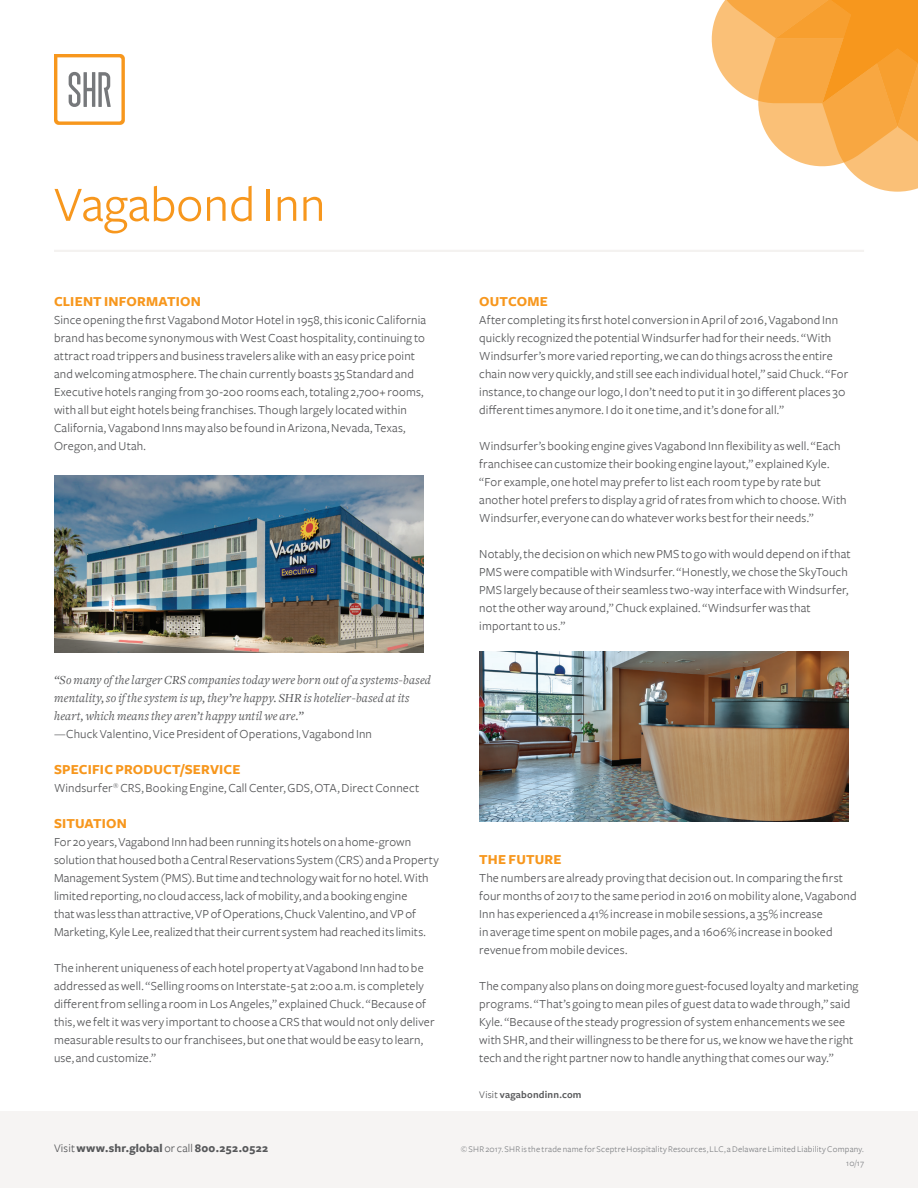
<style>
.page{position:relative;width:918px;height:1188px;background:#fff}
.page>*{position:absolute;margin:0;border:0;box-sizing:border-box;transform-origin:0 0}
.headline{font:51px "Freight Sans";color:#f7971d}
.copy{font:700 14.25px "Freight Sans";letter-spacing:.01em;color:#f7971d}
.copy-2{font:12.75px/18px "Freight Sans";letter-spacing:.01em;color:#57585a}
.quote{font:italic 12.75px/18px "Freight Text";letter-spacing:.01em;color:#57585a}
.t1{font:700 12px "Freight Sans";letter-spacing:.025em;color:#57585a}
.copy-3{font:600 10.5px "Freight Sans Pro";letter-spacing:.015em;color:#57585a}
.t2{font:9px/13.5px "Freight Sans";letter-spacing:.025em;color:#808285;text-align:right}
.s1{font-family:"Freight Sans";font-weight:400}
.s2{font-weight:400}
</style>
<div class="page">
<div style="left:0;top:1111px;width:918px;height:77px;background:#f6f4f3"></div>
<svg style="left:711px;top:0;width:207px;height:192px"></svg>
<svg style="left:54px;top:54px;width:71px;height:71px"></svg>
<hr style="left:54px;top:250px;width:810px;height:2px;background:#f4f2f0">
<img style="left:54px;top:476px;width:370px;height:177px">
<img style="left:479px;top:651px;width:370px;height:171px">
<p class="headline" style="left:54px;top:177px;width:273px">Vagabond Inn</p>
<p class="copy" style="left:54px;top:294px;width:148px">CLIENT INFORMATION</p>
<p class="copy-2" style="left:54px;top:311px;width:374px">Since opening the first Vagabond Motor Hotel in 1958, this iconic California brand has become synonymous with West Coast hospitality, continuing to attract road trippers and business travelers alike with an easy price point and welcoming atmosphere. The chain currently boasts 35 Standard and Executive hotels ranging from 30-200 rooms each, totaling 2,700+ rooms, with all but eight hotels being franchises. Though largely located within California, Vagabond Inns may also be found in Arizona, Nevada, Texas, Oregon, and Utah.</p>
<p class="quote" style="left:54px;top:671px;width:378px">“So many of the larger CRS companies today were born out of a systems-based mentality, so if the system is up, they’re happy. SHR is hotelier-based at its heart, which means they aren’t happy until we are.”</p>
<p class="copy-2" style="left:54px;top:725px;width:320px">—Chuck Valentino, Vice President of Operations, Vagabond Inn</p>
<p class="copy" style="left:54px;top:762px;width:188px">SPECIFIC PRODUCT/SERVICE</p>
<p class="copy-2" style="left:54px;top:779px;width:367px">Windsurfer<sup>®</sup> CRS, Booking Engine, Call Center, GDS, OTA, Direct Connect</p>
<p class="copy" style="left:54px;top:816px;width:74px">SITUATION</p>
<p class="copy-2" style="left:54px;top:833px;width:386px">For 20 years, Vagabond Inn had been running its hotels on a home-grown solution that housed both a Central Reservations System (CRS) and a Property Management System (PMS). But time and technology wait for no hotel. With limited reporting, no cloud access, lack of mobility, and a booking engine<br>that was less than attractive, VP of Operations, Chuck Valentino, and VP of Marketing, Kyle Lee, realized that their current system had reached its limits.</p>
<p class="copy-2" style="left:54px;top:959px;width:382px">The inherent uniqueness of each hotel property at Vagabond Inn had to be addressed as well. “Selling rooms on Interstate-5 at 2:00 a.m. is completely different from selling a room in Los Angeles,” explained Chuck. “Because of this, we felt it was very important to choose a CRS that would not only deliver measurable results to our franchisees, but one that would be easy to learn, use, and customize.”</p>
<p class="copy" style="left:479px;top:294px;width:70px">OUTCOME</p>
<p class="copy-2" style="left:479px;top:311px;width:371px">After completing its first hotel conversion in April of 2016, Vagabond Inn quickly recognized the potential Windsurfer had for their needs. “With Windsurfer’s more varied reporting, we can do things across the entire chain now very quickly, and still see each individual hotel,” said Chuck. “For instance, to change our logo, I don’t need to put it in 30 different places 30 different times anymore. I do it one time, and it’s done for all.”</p>
<p class="copy-2" style="left:479px;top:437px;width:369px">Windsurfer’s booking engine gives Vagabond Inn flexibility as well. “Each franchisee can customize their booking engine layout,” explained Kyle. “For example, one hotel may prefer to list each room type by rate but another hotel prefers to display a grid of rates from which to choose. With Windsurfer, everyone can do whatever works best for their needs.”</p>
<p class="copy-2" style="left:479px;top:545px;width:373px">Notably, the decision on which new PMS to go with would depend on if that PMS were compatible with Windsurfer. “Honestly, we chose the SkyTouch PMS largely because of their seamless two-way interface with Windsurfer, not the other way around,” Chuck explained. “Windsurfer was that important to us.”</p>
<p class="copy" style="left:479px;top:852px;width:84px">THE FUTURE</p>
<p class="copy-2" style="left:479px;top:869px;width:379px">The numbers are already proving that decision out. In comparing the first four months of 2017 to the same period in 2016 on mobility alone, Vagabond Inn has experienced a 41% increase in mobile sessions, a 35% increase<br>in average time spent on mobile pages, and a 1606% increase in booked revenue from mobile devices.</p>
<p class="copy-2" style="left:479px;top:977px;width:381px">The company also plans on doing more guest-focused loyalty and marketing programs. “That’s going to mean piles of guest data to wade through,” said Kyle. “Because of the steady progression of system enhancements we see with SHR, and their willingness to be there for us, we know we have the right tech and the right partner now to handle anything that comes our way.”</p>
<p class="copy-3" style="left:479px;top:1087px;width:104px"><span class="s1">Visit</span> vagabondinn.com</p>
<p class="t1" style="left:54px;top:1142px;width:216px"><span class="s2">Visit</span> www.shr.global <span class="s2">or call</span> 800.252.0522</p>
<p class="t2" style="left:461px;top:1143px;width:405px">© SHR 2017. SHR is the trade name for Sceptre Hospitality Resources, LLC, a Delaware Limited Liability Company.<br>10/17</p>
</div>
